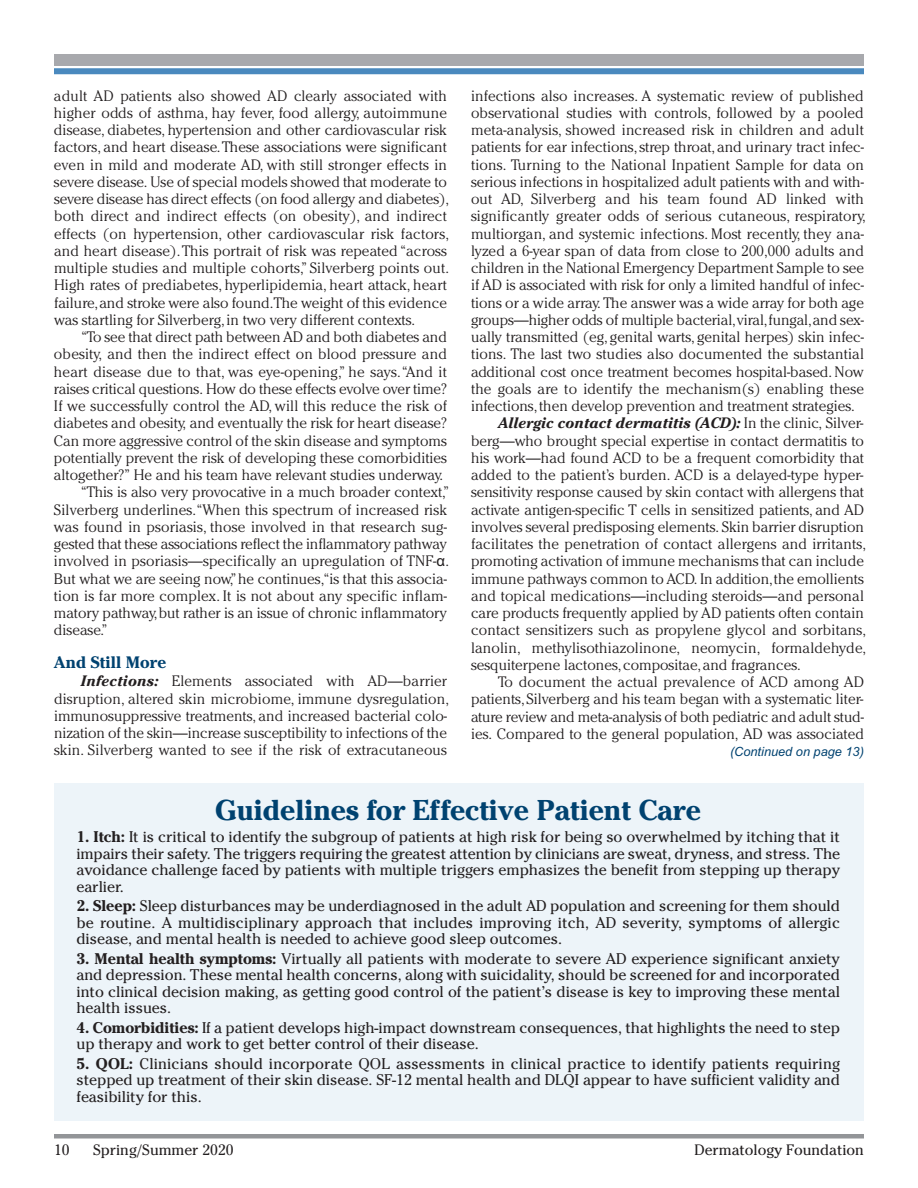
<style>
.page{position:relative;width:918px;height:1188px;background:#fff}
.page>*{position:absolute;margin:0;border:0;box-sizing:border-box;transform-origin:0 0}
.t1{font:700 28.5px "Cheltenham";letter-spacing:-.005em;color:#004270}
.t2{font:700 16.5px "Cheltenham";color:#004270}
.t3{font:15.3px/16.5px "Cheltenham";letter-spacing:-.005em;color:#231f20;text-align:justify}
.t4{font:300 15px/17.2px "Cheltenham";color:#231f20}
.t5{font:15px "Cheltenham";color:#231f20}
.t6{font:italic 12.75px "Arial";color:#004270}
.s1{font-family:"Arial";font-weight:400}
.s2{font-weight:700;font-style:italic}
.s3{font-weight:700}
</style>
<div class="page">
<div style="left:54px;top:54px;width:810px;height:12px;background:#a8a9ad"></div>
<div style="left:54px;top:68px;width:810px;height:6px;background:#4a89be"></div>
<hr style="left:54px;top:1134px;width:810px;height:4px;background:#939598">
<div style="left:54px;top:783px;width:810px;height:337px;background:#edf4f9"></div>
<p class="t4" style="left:54px;top:88px;width:397px">adult AD patients also showed AD clearly associated with higher odds of asthma, hay fever, food allergy, autoimmune disease, diabetes, hypertension and other cardiovascular risk factors, and heart disease. These associations were significant even in mild and moderate AD, with still stronger effects in severe disease. Use of special models showed that moderate to severe disease has direct effects (on food allergy and diabetes), both direct and indirect effects (on obesity), and indirect effects (on hypertension, other cardiovascular risk factors, and heart disease). This portrait of risk was repeated “across multiple studies and multiple cohorts,” Silverberg points out.<br>High rates of prediabetes, hyperlipidemia, heart attack, heart failure, and stroke were also found.The weight of this evidence was startling for Silverberg, in two very different contexts.</p>
<p class="t4" style="left:54px;top:330px;width:395px;text-align:justify;text-indent:27px">“To see that direct path between AD and both diabetes and obesity, and then the indirect effect on blood pressure and heart disease due to that, was eye-opening,” he says. “And it raises critical questions. How do these effects evolve over time?<br>If we successfully control the AD, will this reduce the risk of diabetes and obesity, and eventually the risk for heart disease?<br>Can more aggressive control of the skin disease and symptoms potentially prevent the risk of developing these comorbidities altogether?” He and his team have relevant studies underway.</p>
<p class="t4" style="left:54px;top:485px;width:397px;text-indent:27px">“This is also very provocative in a much broader context,” Silverberg underlines.“When this spectrum of increased risk was found in psoriasis, those involved in that research sug&shy;gested that these associations reflect the inflammatory pathway involved in psoriasis—specifically an upregulation of TNF-<span class="s1">α</span>.<br>But what we are seeing now,” he continues,“is that this associa&shy;tion is far more complex. It is not about any specific inflam&shy;matory pathway, but rather is an issue of chronic inflammatory disease.”</p>
<p class="t2" style="left:54px;top:656px;width:114px">And Still More</p>
<p class="t4" style="left:54px;top:674px;width:397px;text-indent:27px"><span class="s2">Infections:</span> Elements associated with AD—barrier disruption, altered skin microbiome, immune dysregulation, immunosuppressive treatments, and increased bacterial colo&shy;nization of the skin—increase susceptibility to infections of the skin. Silverberg wanted to see if the risk of extracutaneous</p>
<p class="t4" style="left:471px;top:88px;width:397px">infections also increases. A systematic review of published observational studies with controls, followed by a pooled meta-analysis, showed increased risk in children and adult patients for ear infections, strep throat, and urinary tract infec&shy;tions. Turning to the National Inpatient Sample for data on serious infections in hospitalized adult patients with and with&shy;out AD, Silverberg and his team found AD linked with significantly greater odds of serious cutaneous, respiratory, multiorgan, and systemic infections. Most recently, they ana&shy;lyzed a 6-year span of data from close to 200,000 adults and children in the National Emergency Department Sample to see if AD is associated with risk for only a limited handful of infec&shy;tions or a wide array. The answer was a wide array for both age groups—higher odds of multiple bacterial, viral, fungal, and sex&shy;ually transmitted (eg, genital warts, genital herpes) skin infec&shy;tions. The last two studies also documented the substantial additional cost once treatment becomes hospital-based. Now the goals are to identify the mechanism(s) enabling these infections, then develop prevention and treatment strategies.</p>
<p class="t4" style="left:471px;top:416px;width:397px;text-indent:27px"><span class="s2">Allergic contact dermatitis (ACD):</span> In the clinic, Silver&shy;berg—who brought special expertise in contact dermatitis to his work—had found ACD to be a frequent comorbidity that added to the patient’s burden. ACD is a delayed-type hyper&shy;sensitivity response caused by skin contact with allergens that activate antigen-specific T cells in sensitized patients, and AD involves several predisposing elements. Skin barrier disruption facilitates the penetration of contact allergens and irritants, promoting activation of immune mechanisms that can include immune pathways common to ACD. In addition, the emollients and topical medications—including steroids—and personal care products frequently applied by AD patients often contain contact sensitizers such as propylene glycol and sorbitans, lanolin, methylisothiazolinone, neomycin, formaldehyde, sesquiterpene lactones, compositae, and fragrances.</p>
<p class="t4" style="left:471px;top:675px;width:395px;text-align:justify;text-indent:27px">To document the actual prevalence of ACD among AD patients, Silverberg and his team began with a systematic liter&shy;ature review and meta-analysis of both pediatric and adult stud&shy;ies. Compared to the general population, AD was associated</p>
<p class="t6" style="left:730px;top:747px;width:135px">(Continued on page 13)</p>
<p class="t1" style="left:215px;top:800px;width:488px">Guidelines for Effective Patient Care</p>
<p class="t3" style="left:76px;top:830px;width:765px"><span class="s3">1. Itch:</span> It is critical to identify the subgroup of patients at high risk for being so overwhelmed by itching that it impairs their safety. The triggers requiring the greatest attention by clinicians are sweat, dryness, and stress. The avoidance challenge faced by patients with multiple triggers emphasizes the benefit from stepping up therapy earlier.</p>
<p class="t3" style="left:76px;top:899px;width:765px"><span class="s3">2. Sleep:</span> Sleep disturbances may be underdiagnosed in the adult AD population and screening for them should be routine. A multidisciplinary approach that includes improving itch, AD severity, symptoms of allergic disease, and mental health is needed to achieve good sleep outcomes.</p>
<p class="t3" style="left:76px;top:952px;width:765px"><span class="s3">3. Mental health symptoms:</span> Virtually all patients with moderate to severe AD experience significant anxiety and depression. These mental health concerns, along with suicidality, should be screened for and incorporated into clinical decision making, as getting good control of the patient’s disease is key to improving these mental health issues.</p>
<p class="t3" style="left:77px;top:1021px;width:765px"><span class="s3">4. Comorbidities:</span> If a patient develops high-impact downstream consequences, that highlights the need to step up therapy and work to get better control of their disease.</p>
<p class="t3" style="left:77px;top:1057px;width:765px"><span class="s3">5. QOL:</span> Clinicians should incorporate QOL assessments in clinical practice to identify patients requiring stepped up treatment of their skin disease. SF-12 mental health and DLQI appear to have sufficient validity and feasibility for this.</p>
<p class="t5" style="left:54px;top:1144px;width:17px">10</p>
<p class="t5" style="left:93px;top:1144px;width:142px">Spring/Summer 2020</p>
<p class="t5" style="left:695px;top:1144px;width:171px">Dermatology Foundation</p>
</div>
